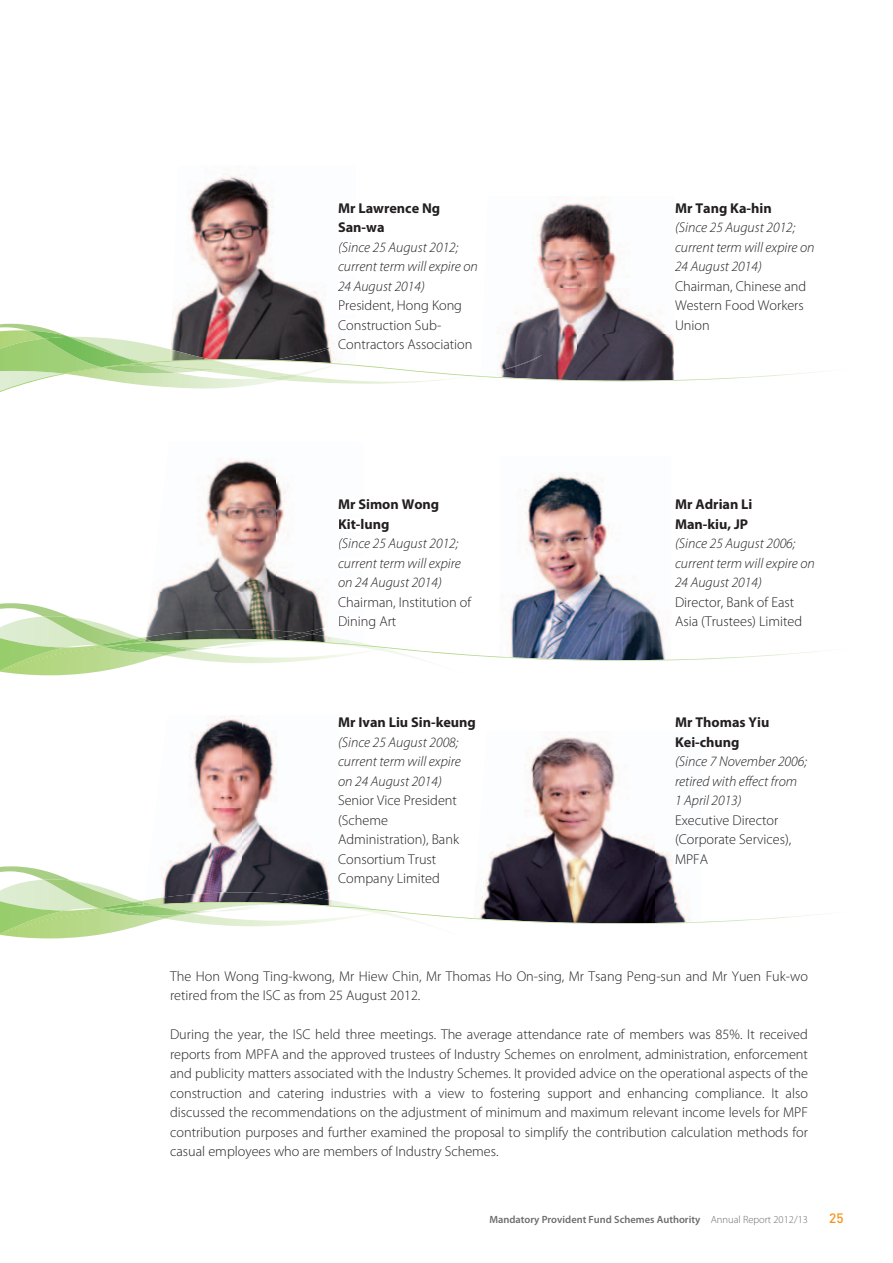
<style>
.page{position:relative;width:893px;height:1263px;background:#fff}
.page>*{position:absolute;margin:0;border:0;box-sizing:border-box;transform-origin:0 0}
.t1{font:300 14.25px/19.5px "Myriad Pro";color:#231f20}
.t2{font:italic 300 14.25px/19.5px "Myriad Pro";color:#231f20}
.t3{font:700 14.25px/19.5px "Myriad Pro";color:#231f20}
.t4{font:500 13.5px "DIN Pro";color:#f7931d}
.t5{font:600 10.5px "Myriad Pro";color:#6c6d70}
.s1{font-weight:300}
</style>
<div class="page">
<img style="left:504px;top:203px;width:170px;height:166px">
<img style="left:509px;top:474px;width:154px;height:172px">
<img style="left:172px;top:170px;width:168px;height:189px">
<img style="left:339px;top:203px;width:1px;height:13px">
<img style="left:339px;top:242px;width:1px;height:13px">
<img style="left:339px;top:261px;width:1px;height:13px">
<img style="left:338px;top:281px;width:2px;height:13px">
<img style="left:339px;top:300px;width:1px;height:13px">
<img style="left:157px;top:460px;width:119px;height:143px">
<img style="left:276px;top:476px;width:47px;height:140px">
<img style="left:184px;top:616px;width:141px;height:47px">
<img style="left:302px;top:625px;width:25px;height:9px">
<img style="left:283px;top:647px;width:151px;height:17px">
<img style="left:312px;top:634px;width:34px;height:6px">
<img style="left:3px;top:672px;width:92px;height:3px">
<img style="left:105px;top:653px;width:79px;height:18px">
<img style="left:288px;top:629px;width:14px;height:4px">
<img style="left:190px;top:651px;width:11px;height:2px">
<img style="left:105px;top:651px;width:85px;height:2px">
<img style="left:288px;top:633px;width:24px;height:7px">
<img style="left:2px;top:935px;width:94px;height:3px">
<img style="left:500px;top:354px;width:43px;height:15px">
<img style="left:140px;top:337px;width:100px;height:20px">
<img style="left:170px;top:349px;width:40px;height:8px">
<img style="left:274px;top:345px;width:64px;height:16px">
<svg style="left:0;top:324px;width:51px;height:6px"></svg>
<img style="left:140px;top:357px;width:106px;height:3px">
<img style="left:67px;top:364px;width:271px;height:24px">
<img style="left:261px;top:375px;width:40px;height:5px">
<img style="left:123px;top:367px;width:53px;height:7px">
<img style="left:0;top:330px;width:71px;height:7px">
<img style="left:0;top:337px;width:123px;height:37px">
<img style="left:27px;top:330px;width:42px;height:9px">
<img style="left:44px;top:337px;width:96px;height:30px">
<img style="left:0;top:374px;width:64px;height:18px">
<img style="left:474px;top:369px;width:351px;height:12px">
<img style="left:480px;top:376px;width:194px;height:5px">
<img style="left:349px;top:365px;width:125px;height:11px">
<img style="left:288px;top:361px;width:48px;height:3px">
<img style="left:170px;top:359px;width:104px;height:1px">
<svg style="left:140px;top:360px;width:148px;height:13px"></svg>
<img style="left:63px;top:367px;width:39px;height:7px">
<svg style="left:102px;top:367px;width:13px;height:1px"></svg>
<img style="left:101px;top:363px;width:40px;height:4px">
<svg style="left:336px;top:363px;width:20px;height:2px"></svg>
<img style="left:375px;top:646px;width:452px;height:16px">
<img style="left:500px;top:657px;width:171px;height:3px">
<svg style="left:375px;top:647px;width:16px;height:3px"></svg>
<img style="left:288px;top:643px;width:94px;height:4px">
<img style="left:288px;top:640px;width:75px;height:5px">
<img style="left:0;top:651px;width:105px;height:21px">
<svg style="left:0;top:603px;width:288px;height:48px"></svg>
<img style="left:481px;top:737px;width:199px;height:172px">
<img style="left:189px;top:715px;width:88px;height:93px">
<img style="left:168px;top:808px;width:162px;height:84px">
<img style="left:302px;top:888px;width:28px;height:4px">
<img style="left:288px;top:892px;width:52px;height:10px">
<img style="left:288px;top:896px;width:24px;height:6px">
<img style="left:382px;top:909px;width:447px;height:17px">
<svg style="left:382px;top:911px;width:9px;height:2px"></svg>
<img style="left:0;top:903px;width:382px;height:32px">
<img style="left:473px;top:918px;width:229px;height:5px">
<img style="left:288px;top:902px;width:52px;height:5px">
<svg style="left:0;top:866px;width:288px;height:48px"></svg>
<p class="t3" style="left:338px;top:200px;width:104px">Mr Lawrence Ng<br>San-wa</p>
<p class="t2" style="left:338px;top:239px;width:141px">(Since 25 August 2012; current term will expire on<br>24 August 2014)</p>
<p class="t1" style="left:338px;top:297px;width:136px">President, Hong Kong<br>Construction Sub-<br>Contractors Association</p>
<p class="t3" style="left:338px;top:496px;width:103px">Mr Simon Wong<br>Kit-lung</p>
<p class="t2" style="left:338px;top:535px;width:124px">(Since 25 August 2012; current term will expire on 24 August 2014)</p>
<p class="t1" style="left:338px;top:594px;width:135px">Chairman, Institution of<br>Dining Art</p>
<p class="t3" style="left:338px;top:714px;width:139px">Mr Ivan Liu Sin-keung</p>
<p class="t2" style="left:338px;top:733px;width:124px">(Since 25 August 2008; current term will expire on 24 August 2014)</p>
<p class="t1" style="left:338px;top:792px;width:123px">Senior Vice President (Scheme<br>Administration), Bank<br>Consortium Trust<br>Company Limited</p>
<p class="t3" style="left:675px;top:200px;width:98px">Mr Tang Ka-hin</p>
<p class="t2" style="left:675px;top:219px;width:141px">(Since 25 August 2012; current term will expire on<br>24 August 2014)</p>
<p class="t1" style="left:675px;top:278px;width:133px">Chairman, Chinese and<br>Western Food Workers<br>Union</p>
<p class="t3" style="left:675px;top:496px;width:79px">Mr Adrian Li<br>Man-kiu, JP</p>
<p class="t2" style="left:675px;top:535px;width:141px">(Since 25 August 2006; current term will expire on<br>24 August 2014)</p>
<p class="t1" style="left:675px;top:594px;width:129px">Director, Bank of East<br>Asia (Trustees) Limited</p>
<p class="t3" style="left:675px;top:714px;width:96px">Mr Thomas Yiu<br>Kei-chung</p>
<p class="t2" style="left:675px;top:753px;width:133px">(Since 7 November 2006; retired with effect from<br>1 April 2013)</p>
<p class="t1" style="left:675px;top:811px;width:118px">Executive Director (Corporate Services),<br>MPFA</p>
<p class="t1" style="left:170px;top:967px;width:639px">The Hon Wong Ting-kwong, Mr Hiew Chin, Mr Thomas Ho On-sing, Mr Tsang Peng-sun and Mr Yuen Fuk-wo retired from the ISC as from 25 August 2012.</p>
<p class="t1" style="left:170px;top:1026px;width:639px;text-align:justify">During the year, the ISC held three meetings. The average attendance rate of members was 85%. It received reports from MPFA and the approved trustees of Industry Schemes on enrolment, administration, enforcement and publicity matters associated with the Industry Schemes. It provided advice on the operational aspects of the construction and catering industries with a view to fostering support and enhancing compliance. It also discussed the recommendations on the adjustment of minimum and maximum relevant income levels for MPF contribution purposes and further examined the proposal to simplify the contribution calculation methods for casual employees who are members of Industry Schemes.</p>
<p class="t5" style="left:489px;top:1215px;width:320px">Mandatory Provident Fund Schemes Authority <span class="s1">Annual Report 2012/13</span></p>
<p class="t4" style="left:829px;top:1213px;width:16px">25</p>
</div>
